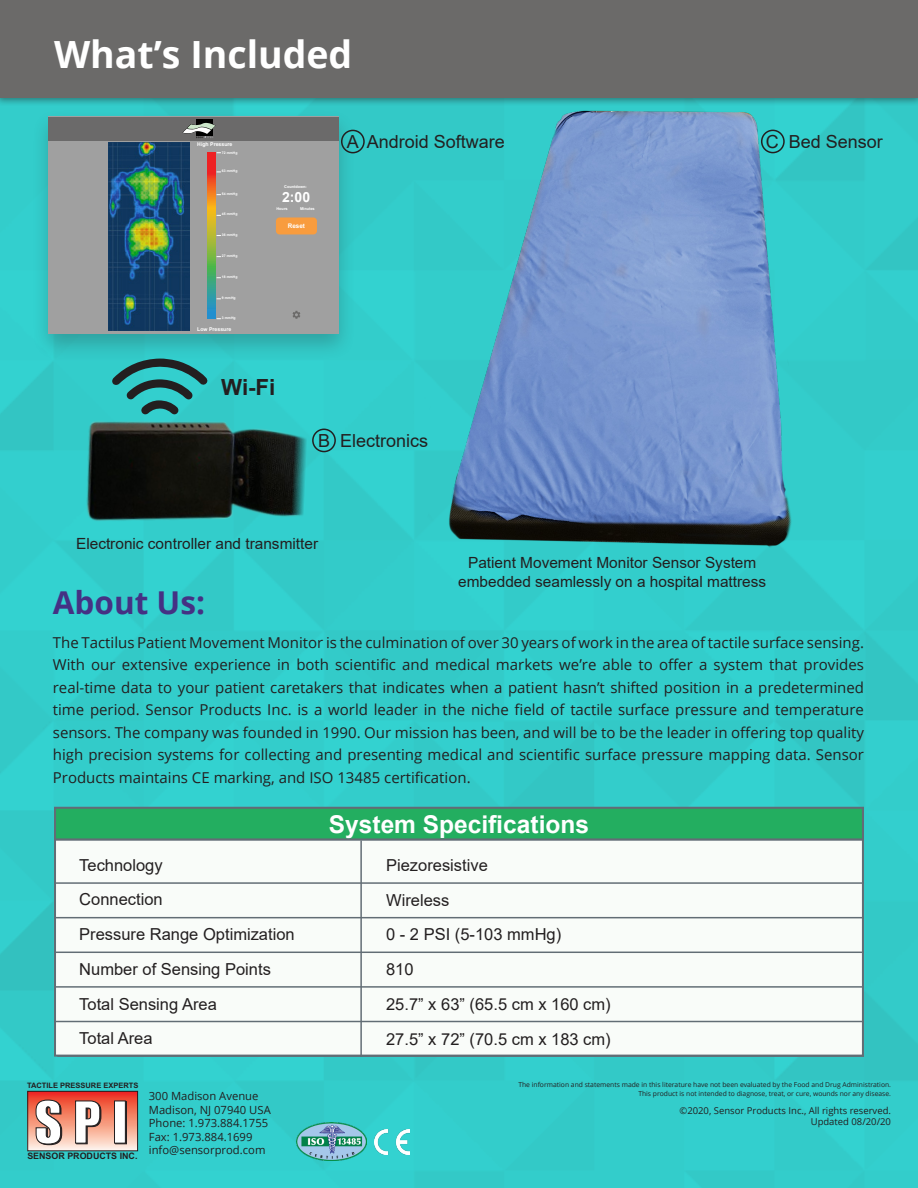
<style>
.page{position:relative;width:918px;height:1188px;background:#fff}
.page>*{position:absolute;margin:0;border:0;box-sizing:border-box;transform-origin:0 0}
.t1{font:700 37.5px "Open Sans";color:#fff}
.t2{font:700 31.5px "Open Sans";color:#453184}
.t3{font:700 24.45px "Arial";color:#fff}
.t4{font:700 22.2px "Arial";color:#231f20}
.t5{font:18px "Arial";color:#231f20}
.t6{font:16.5px "Arial";color:#231f20}
.t7{font:15.45px/18.5px "Arial";color:#231f20;text-align:center}
.t8{font:15px/22.5px "Open Sans";color:#231f20;text-align:justify}
.t9{font:700 13.95px "Arial";color:#fff}
.t10{font:11.25px/13.5px "Open Sans";color:#231f20}
.t11{font:9.45px/11.4px "Open Sans";color:#231f20;text-align:right}
.t12{font:700 8.85px "Arial";color:#231f20}
.t13{font:700 7.5px "Arial";color:#231f20}
.t14{font:6.75px/8.1px "Open Sans";color:#231f20;text-align:right}
.t15{font:700 6.3px "Arial";color:#fff}
.t16{font:700 5.25px "Arial";color:#fff}
.t17{font:700 3.9px "Arial";color:#fff}
.t18{font:700 3.45px "Arial";color:#fff}
</style>
<div class="page">
<div style="left:0;top:106px;width:918px;height:1082px;background:#33cdcb"></div>
<div style="left:28px;top:1091px;width:110px;height:60px;background:linear-gradient(to bottom,#ee2f16,#fdf1dc)"></div>
<div style="left:27px;top:1091px;width:111px;height:60px;border:1px solid #231f20"></div>
<svg style="left:115px;top:1101px;width:12px;height:43px"></svg>
<svg style="left:35px;top:1099px;width:27px;height:46px"></svg>
<svg style="left:75px;top:1100px;width:27px;height:45px"></svg>
<div style="left:114px;top:1101px;width:12px;height:42px;background:#fff;border:1px solid #231f20"></div>
<img style="left:296px;top:1123px;width:71px;height:38px">
<img style="left:375px;top:1130px;width:35px;height:25px">
<div style="left:54px;top:838px;width:810px;height:219px;background:#f9fcf9;border:2px solid #626d75"></div>
<div style="left:55px;top:808px;width:808px;height:31px;background:#23ae60"></div>
<div style="left:54px;top:807px;width:810px;height:33px;border:2px solid #636b76"></div>
<hr style="left:54px;top:882px;width:810px;height:2px;background:#626d75">
<hr style="left:54px;top:917px;width:810px;height:1px;background:#626d75">
<hr style="left:54px;top:952px;width:810px;height:1px;background:#626d75">
<hr style="left:54px;top:986px;width:810px;height:2px;background:#626d75">
<hr style="left:54px;top:1021px;width:810px;height:1px;background:#626d75">
<hr style="left:57px;top:1055px;width:807px;height:2px;background:#626d75">
<hr style="left:360px;top:840px;width:2px;height:217px;background:#626d75">
<img style="left:414px;top:106px;width:397px;height:443px">
<img style="left:49px;top:361px;width:279px;height:196px">
<svg style="left:112px;top:361px;width:96px;height:54px;background:#2d9594"></svg>
<div style="left:0;top:0;width:918px;height:106px;background:#231f20;opacity:.5"></div>
<div style="left:0;top:0;width:918px;height:97px;background:#6b6a69"></div>
<div style="left:31px;top:108px;width:326px;height:253px;background:#231f20;opacity:.25"></div>
<div style="left:49px;top:117px;width:290px;height:217px;background:#a0a0a0"></div>
<img style="left:108px;top:142px;width:82px;height:189px">
<svg style="left:293px;top:311px;width:7px;height:8px"></svg>
<div style="left:49px;top:117px;width:290px;height:23px;background:#6b6a6a"></div>
<div style="left:276px;top:217px;width:41px;height:17px;background:#f89c3e;border-radius:4px"></div>
<svg style="left:207px;top:153px;width:8px;height:166px"></svg>
<div style="left:196px;top:119px;width:17px;height:16px;background:#000"></div>
<svg style="left:183px;top:123px;width:32px;height:15px"></svg>
<div style="left:312px;top:429px;width:24px;height:23px;border:2px solid #231f20;border-radius:50%"></div>
<div style="left:341px;top:130px;width:24px;height:23px;border:2px solid #231f20;border-radius:50%"></div>
<div style="left:761px;top:130px;width:24px;height:23px;border:2px solid #231f20;border-radius:50%"></div>
<p class="t1" style="left:54px;top:27px;width:300px">What’s Included</p>
<p class="t16" style="left:197px;top:140px;width:37px">High Pressure</p>
<p class="t18" style="left:222px;top:150px;width:17px">72 mmHg</p>
<p class="t18" style="left:222px;top:168px;width:17px">63 mmHg</p>
<p class="t18" style="left:222px;top:191px;width:17px">54 mmHg</p>
<p class="t18" style="left:222px;top:212px;width:17px">45 mmHg</p>
<p class="t18" style="left:222px;top:232px;width:17px">36 mmHg</p>
<p class="t18" style="left:222px;top:253px;width:17px">27 mmHg</p>
<p class="t18" style="left:222px;top:295px;width:15px">9 mmHg</p>
<p class="t18" style="left:222px;top:274px;width:17px">18 mmHg</p>
<p class="t18" style="left:222px;top:315px;width:15px">3 mmHg</p>
<p class="t16" style="left:197px;top:325px;width:36px">Low Pressure</p>
<p class="t17" style="left:284px;top:183px;width:24px">Countdown:</p>
<p class="t9" style="left:282px;top:187px;width:30px">2:00</p>
<p class="t17" style="left:276px;top:206px;width:13px">Hours</p>
<p class="t17" style="left:300px;top:206px;width:16px">Minutes</p>
<p class="t15" style="left:288px;top:222px;width:19px">Reset</p>
<p class="t4" style="left:221px;top:371px;width:56px">Wi-Fi</p>
<p class="t5" style="left:347px;top:129px;width:160px">A Android Software</p>
<p class="t5" style="left:318px;top:428px;width:112px">B Electronics</p>
<p class="t7" style="left:76px;top:534px;width:244px">Electronic controller and transmitter</p>
<p class="t5" style="left:766px;top:129px;width:119px">C Bed Sensor</p>
<p class="t2" style="left:53px;top:581px;width:154px">About Us:</p>
<p class="t7" style="left:458px;top:553px;width:309px">Patient Movement Monitor Sensor System embedded seamlessly on a hospital mattress</p>
<p class="t8" style="left:53px;top:631px;width:813px">The Tactilus Patient Movement Monitor is the culmination of over 30 years of work in the area of tactile surface sensing.<br>With our extensive experience in both scientific and medical markets we’re able to offer a system that provides real-time data to your patient caretakers that indicates when a patient hasn’t shifted position in a predetermined time period. Sensor Products Inc. is a world leader in the niche field of tactile surface pressure and temperature sensors. The company was founded in 1990. Our mission has been, and will be to be the leader in offering top quality high precision systems for collecting and presenting medical and scientific surface pressure mapping data. Sensor Products maintains CE marking, and ISO 13485 certification.</p>
<p class="t6" style="left:79px;top:854px;width:85px">Technology</p>
<p class="t6" style="left:79px;top:888px;width:85px">Connection</p>
<p class="t6" style="left:79px;top:923px;width:217px">Pressure Range Optimization</p>
<p class="t6" style="left:79px;top:958px;width:193px">Number of Sensing Points</p>
<p class="t6" style="left:79px;top:992px;width:139px">Total Sensing Area</p>
<p class="t6" style="left:79px;top:1027px;width:75px">Total Area</p>
<p class="t13" style="left:27px;top:1080px;width:113px">TACTILE PRESSURE EXPERTS</p>
<p class="t12" style="left:27px;top:1150px;width:112px">SENSOR PRODUCTS INC.</p>
<p class="t10" style="left:149px;top:1089px;width:123px">300 Madison Avenue<br>Madison, NJ 07940 USA<br>Phone: 1.973.884.1755<br>Fax: 1.973.884.1699 info@sensorprod.com</p>
<p class="t3" style="left:329px;top:807px;width:262px">System Specifications</p>
<p class="t6" style="left:386px;top:854px;width:103px">Piezoresistive</p>
<p class="t6" style="left:386px;top:888px;width:65px">Wireless</p>
<p class="t6" style="left:386px;top:923px;width:177px">0 - 2 PSI (5-103 mmHg)</p>
<p class="t6" style="left:386px;top:958px;width:29px">810</p>
<p class="t6" style="left:386px;top:993px;width:226px">25.7” x 63” (65.5 cm x 160 cm)</p>
<p class="t6" style="left:386px;top:1028px;width:226px">27.5” x 72” (70.5 cm x 183 cm)</p>
<p class="t14" style="left:518px;top:1081px;width:374px">The information and statements made in this literature have not been evaluated by the Food and Drug Administration.<br>This product is not intended to diagnose, treat, or cure, wounds nor any disease.</p>
<p class="t11" style="left:679px;top:1105px;width:213px">©2020, Sensor Products Inc., All rights reserved.<br>Updated 08/20/20</p>
</div>
